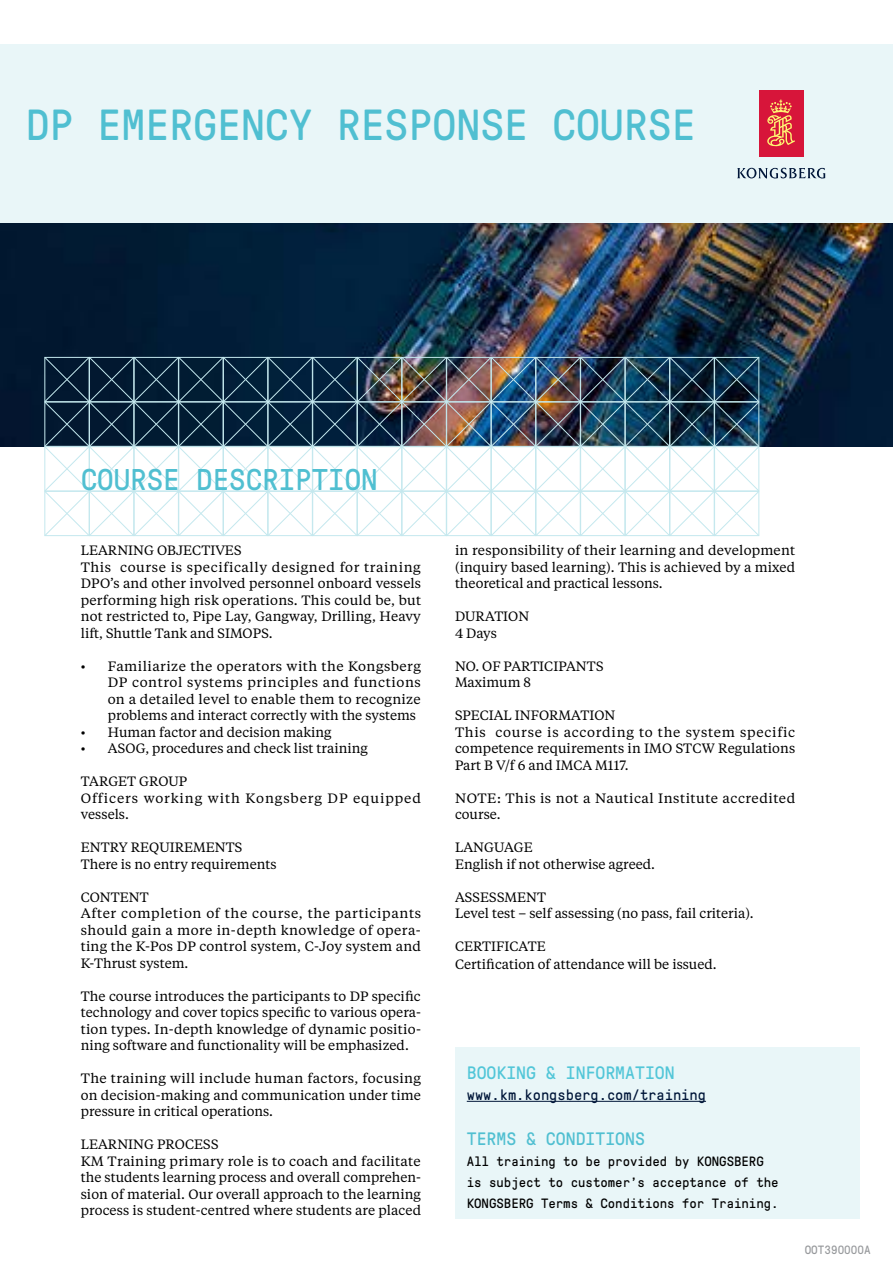
<style>
.page{position:relative;width:893px;height:1263px;background:#fff}
.page>*{position:absolute;margin:0;border:0;box-sizing:border-box;transform-origin:0 0}
.t1{font:43.5px "GT Pressura Mono";color:#50bfd1}
.t2{font:30px "GT Pressura Mono";color:#50bfd1}
.t3{font:18px "GT Pressura Mono";color:#52c6d8}
.t4{font:18px "GT Pressura Mono";color:#50bfd1}
.t5{font:15px "GT Pressura Mono";color:#001639}
.t6{font:13.5px/16.5px "Tiempos Text";letter-spacing:.005em;color:#000}
.t7{font:13.5px/16.5px "Tiempos Text";letter-spacing:.03em;color:#000}
.t8{font:13.5px/21px "GT Pressura Mono";color:#000}
.t9{font:13.5px/16.5px "Tiempos Text";letter-spacing:.06em;color:#000}
.t10{font:13.5px/16.5px "Tiempos Text";letter-spacing:.035em;color:#000}
.t11{font:12px "GT Pressura Mono";color:#97999c}
</style>
<div class="page">
<img style="left:0;top:223px;width:893px;height:223px">
<img style="left:44px;top:357px;width:715px;height:179px">
<div style="left:0;top:45px;width:893px;height:178px;background:#e9f6f8"></div>
<div style="left:759px;top:90px;width:44px;height:66px;background:#d7153a"></div>
<svg style="left:767px;top:100px;width:28px;height:46px"></svg>
<svg style="left:737px;top:168px;width:88px;height:11px"></svg>
<div style="left:455px;top:1047px;width:405px;height:172px;background:#e9f6f8"></div>
<hr style="left:467px;top:1101px;width:239px;height:1px;background:#001639">
<h1 class="t1" style="left:26px;top:102px;width:671px">DP EMERGENCY RESPONSE COURSE</h1>
<h2 class="t2" style="left:81px;top:464px;width:299px">COURSE DESCRIPTION</h2>
<p class="t6" style="left:81px;top:541px;width:342px">LEARNING OBJECTIVES<br>This course is specifically designed for training DPO’s and other involved personnel onboard vessels performing high risk operations. This could be, but not restricted to, Pipe Lay, Gangway, Drilling, Heavy lift, Shuttle Tank and SIMOPS.</p>
<p class="t6" style="left:108px;top:657px;width:315px;text-align:justify;text-indent:-27px">• Familiarize the operators with the Kongsberg DP control systems principles and functions on a detailed level to enable them to recognize problems and interact correctly with the systems</p>
<p class="t6" style="left:81px;top:723px;width:252px">• Human factor and decision making</p>
<p class="t6" style="left:81px;top:739px;width:289px">• ASOG, procedures and check list training</p>
<p class="t9" style="left:81px;top:772px;width:342px">TARGET GROUP<br>Officers working with Kongsberg DP equipped vessels.</p>
<p class="t6" style="left:81px;top:838px;width:197px">ENTRY REQUIREMENTS<br>There is no entry requirements</p>
<p class="t7" style="left:81px;top:888px;width:342px">CONTENT<br>After completion of the course, the participants should gain a more in-depth knowledge of opera&shy;ting the K-Pos DP control system, C-Joy system and K-Thrust system.</p>
<p class="t6" style="left:81px;top:987px;width:342px;text-align:justify">The course introduces the participants to DP specific technology and cover topics specific to various opera&shy;tion types. In-depth knowledge of dynamic positio&shy;ning software and functionality will be emphasized.</p>
<p class="t6" style="left:81px;top:1069px;width:342px;text-align:justify">The training will include human factors, focusing on decision-making and communication under time pressure in critical operations.</p>
<p class="t6" style="left:81px;top:1135px;width:342px">LEARNING PROCESS<br>KM Training primary role is to coach and facilitate the students learning process and overall comprehen&shy;sion of material. Our overall approach to the learning process is student-centred where students are placed</p>
<p class="t6" style="left:455px;top:541px;width:342px;text-align:justify">in responsibility of their learning and development (inquiry based learning). This is achieved by a mixed theoretical and practical lessons.</p>
<p class="t6" style="left:455px;top:607px;width:76px">DURATION<br>4 Days</p>
<p class="t6" style="left:455px;top:657px;width:150px">NO. OF PARTICIPANTS<br>Maximum 8</p>
<p class="t6" style="left:455px;top:706px;width:342px">SPECIAL INFORMATION<br>This course is according to the system specific competence requirements in IMO STCW Regulations Part B V/f 6 and IMCA M117.</p>
<p class="t10" style="left:455px;top:789px;width:342px">NOTE: This is not a Nautical Institute accredited course.</p>
<p class="t6" style="left:455px;top:838px;width:202px">LANGUAGE<br>English if not otherwise agreed.</p>
<p class="t6" style="left:455px;top:888px;width:300px">ASSESSMENT<br>Level test – self assessing (no pass, fail criteria).</p>
<p class="t6" style="left:455px;top:937px;width:263px;line-height:18px">CERTIFICATE<br>Certification of attendance will be issued.</p>
<h3 class="t3" style="left:467px;top:1063px;width:209px">BOOKING &amp; INFORMATION</h3>
<p class="t5" style="left:467px;top:1087px;width:241px">www.km.kongsberg.com/training</p>
<h3 class="t4" style="left:467px;top:1129px;width:180px">TERMS &amp; CONDITIONS</h3>
<p class="t8" style="left:467px;top:1151px;width:313px">All training to be provided by KONGSBERG is subject to customer’s acceptance of the<br>KONGSBERG Terms &amp; Conditions for Training.</p>
<p class="t11" style="left:805px;top:1243px;width:67px">OOT390000A</p>
</div>
